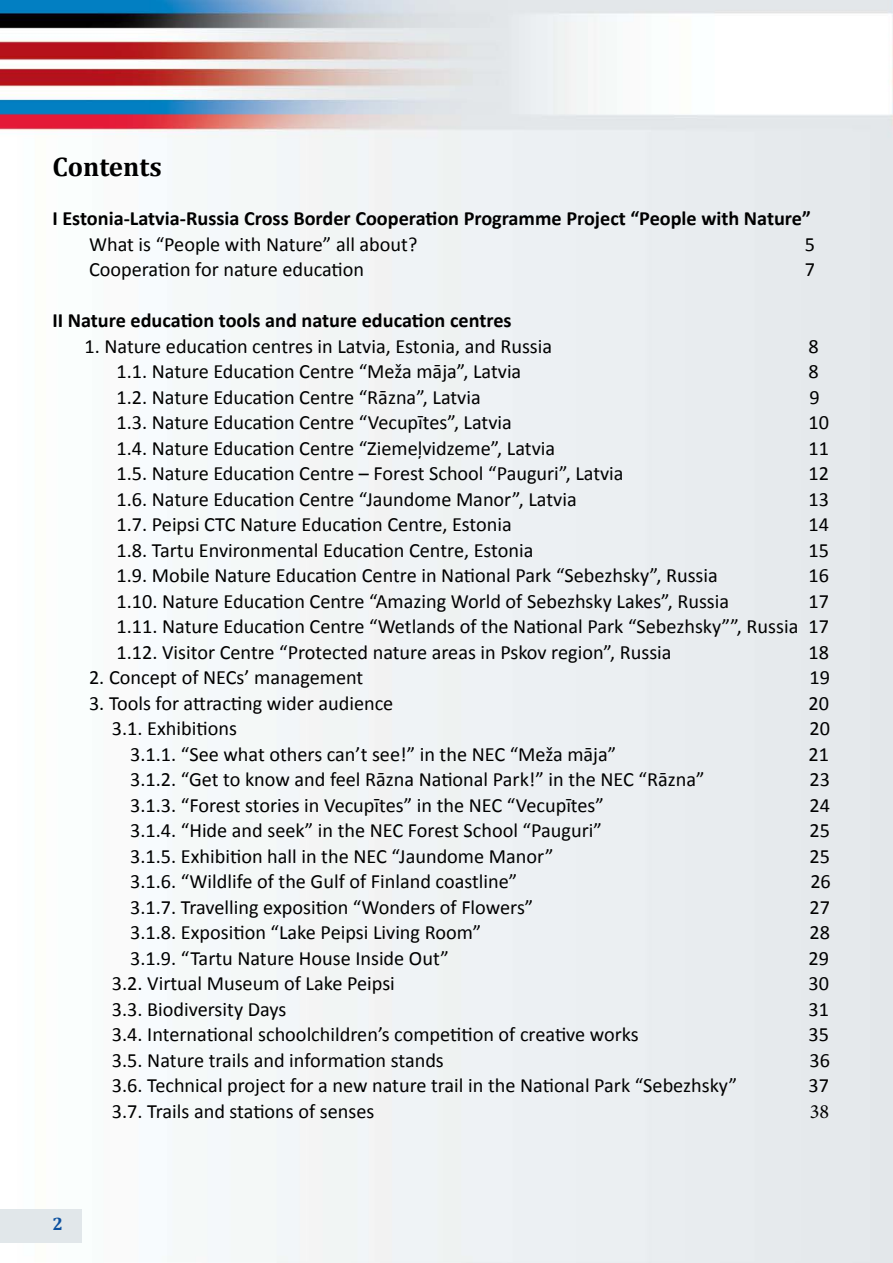
<style>
.page{position:relative;width:893px;height:1263px;background:#fff}
.page>*{position:absolute;margin:0;border:0;box-sizing:border-box;transform-origin:0 0}
.t1{font:700 27px "Cambria";color:#000}
.t2{font:20.25px/25.5px "Calibri";color:#000;text-align:justify}
.t3{font:700 20.25px "Calibri";color:#000}
.t4{font:20.25px "Minion Pro";color:#000}
.t5{font:700 18px "Cambria";color:#0c519f}
</style>
<div class="page">
<img style="left:0;top:0;width:893px;height:1263px">
<div style="left:0;top:1209px;width:82px;height:33px;background:#e1e7ea"></div>
<h1 class="t1" style="left:52px;top:148px;width:111px">Contents</h1>
<p class="t3" style="left:52px;top:205px;width:760px">I Estonia-Latvia-Russia Cross Border Cooperation Programme Project “People with Nature”</p>
<p class="t2" style="left:89px;top:231px;width:330px">What is “People with Nature” all about?</p>
<p class="t2" style="left:805px;top:231px;width:12px">5</p>
<p class="t2" style="left:89px;top:257px;width:277px">Cooperation for nature education</p>
<p class="t2" style="left:805px;top:257px;width:12px">7</p>
<p class="t3" style="left:52px;top:307px;width:461px">II Nature education tools and nature education centres</p>
<p class="t2" style="left:84px;top:333px;width:469px">1. Nature education centres in Latvia, Estonia, and Russia</p>
<p class="t2" style="left:808px;top:333px;width:12px">8</p>
<p class="t2" style="left:117px;top:359px;width:406px">1.1. Nature Education Centre “Meža māja”, Latvia</p>
<p class="t2" style="left:808px;top:359px;width:12px">8</p>
<p class="t2" style="left:117px;top:384px;width:366px">1.2. Nature Education Centre “Rāzna”, Latvia</p>
<p class="t2" style="left:809px;top:384px;width:12px">9</p>
<p class="t2" style="left:117px;top:410px;width:397px">1.3. Nature Education Centre “Vecupītes”, Latvia</p>
<p class="t2" style="left:808px;top:410px;width:22px">10</p>
<p class="t2" style="left:117px;top:435px;width:440px">1.4. Nature Education Centre “Ziemeļvidzeme”, Latvia</p>
<p class="t2" style="left:808px;top:435px;width:22px">11</p>
<p class="t2" style="left:117px;top:461px;width:509px">1.5. Nature Education Centre – Forest School “Pauguri”, Latvia</p>
<p class="t2" style="left:808px;top:461px;width:22px">12</p>
<p class="t2" style="left:117px;top:486px;width:462px">1.6. Nature Education Centre “Jaundome Manor”, Latvia</p>
<p class="t2" style="left:808px;top:486px;width:22px">13</p>
<p class="t2" style="left:117px;top:512px;width:397px">1.7. Peipsi CTC Nature Education Centre, Estonia</p>
<p class="t2" style="left:808px;top:512px;width:22px">14</p>
<p class="t2" style="left:117px;top:537px;width:418px">1.8. Tartu Environmental Education Centre, Estonia</p>
<p class="t2" style="left:808px;top:537px;width:22px">15</p>
<p class="t2" style="left:117px;top:563px;width:603px">1.9. Mobile Nature Education Centre in National Park “Sebezhsky”, Russia</p>
<p class="t2" style="left:808px;top:563px;width:22px">16</p>
<p class="t2" style="left:117px;top:588px;width:614px">1.10. Nature Education Centre “Amazing World of Sebezhsky Lakes”, Russia</p>
<p class="t2" style="left:117px;top:588px;width:714px;text-indent:692px">17<br>1.11. Nature Education Centre “Wetlands of the National Park “Sebezhsky””, Russia 17<br>1.12. Visitor Centre “Protected nature areas in Pskov region”, Russia</p>
<p class="t2" style="left:808px;top:639px;width:22px">18</p>
<p class="t2" style="left:89px;top:665px;width:276px">2. Concept of NECs’ management</p>
<p class="t2" style="left:809px;top:665px;width:22px">19</p>
<p class="t2" style="left:89px;top:690px;width:306px">3. Tools for attracting wider audience</p>
<p class="t2" style="left:808px;top:690px;width:22px">20</p>
<p class="t2" style="left:112px;top:716px;width:127px">3.1. Exhibitions</p>
<p class="t2" style="left:809px;top:716px;width:22px">20</p>
<p class="t2" style="left:130px;top:741px;width:487px">3.1.1. “See what others can’t see!” in the NEC “Meža māja”</p>
<p class="t2" style="left:808px;top:741px;width:22px">21</p>
<p class="t2" style="left:130px;top:767px;width:576px">3.1.2. “Get to know and feel Rāzna National Park!” in the NEC “Rāzna”</p>
<p class="t2" style="left:809px;top:767px;width:22px">23</p>
<p class="t2" style="left:130px;top:792px;width:475px">3.1.3. “Forest stories in Vecupītes” in the NEC “Vecupītes”</p>
<p class="t2" style="left:809px;top:792px;width:22px">24</p>
<p class="t2" style="left:130px;top:818px;width:473px">3.1.4. “Hide and seek” in the NEC Forest School “Pauguri”</p>
<p class="t2" style="left:809px;top:818px;width:22px">25</p>
<p class="t2" style="left:130px;top:843px;width:425px">3.1.5. Exhibition hall in the NEC “Jaundome Manor”</p>
<p class="t2" style="left:809px;top:843px;width:22px">25</p>
<p class="t2" style="left:130px;top:869px;width:389px">3.1.6. “Wildlife of the Gulf of Finland coastline”</p>
<p class="t2" style="left:810px;top:869px;width:22px">26</p>
<p class="t2" style="left:130px;top:894px;width:405px">3.1.7. Travelling exposition “Wonders of Flowers”</p>
<p class="t2" style="left:809px;top:894px;width:22px">27</p>
<p class="t2" style="left:130px;top:920px;width:353px">3.1.8. Exposition “Lake Peipsi Living Room”</p>
<p class="t2" style="left:809px;top:920px;width:22px">28</p>
<p class="t2" style="left:130px;top:945px;width:320px">3.1.9. “Tartu Nature House Inside Out”</p>
<p class="t2" style="left:808px;top:945px;width:22px">29</p>
<p class="t2" style="left:112px;top:971px;width:284px">3.2. Virtual Museum of Lake Peipsi</p>
<p class="t2" style="left:808px;top:971px;width:22px">30</p>
<p class="t2" style="left:112px;top:996px;width:176px">3.3. Biodiversity Days</p>
<p class="t2" style="left:808px;top:996px;width:22px">31</p>
<p class="t2" style="left:112px;top:1022px;width:528px">3.4. International schoolchildren’s competition of creative works</p>
<p class="t2" style="left:808px;top:1022px;width:22px">35</p>
<p class="t2" style="left:112px;top:1047px;width:333px">3.5. Nature trails and information stands</p>
<p class="t2" style="left:809px;top:1047px;width:22px">36</p>
<p class="t2" style="left:112px;top:1073px;width:627px">3.6. Technical project for a new nature trail in the National Park “Sebezhsky”</p>
<p class="t2" style="left:808px;top:1073px;width:22px">37</p>
<p class="t2" style="left:112px;top:1098px;width:264px">3.7. Trails and stations of senses</p>
<p class="t4" style="left:810px;top:1097px;width:21px">38</p>
<p class="t5" style="left:52px;top:1211px;width:12px">2</p>
</div>
